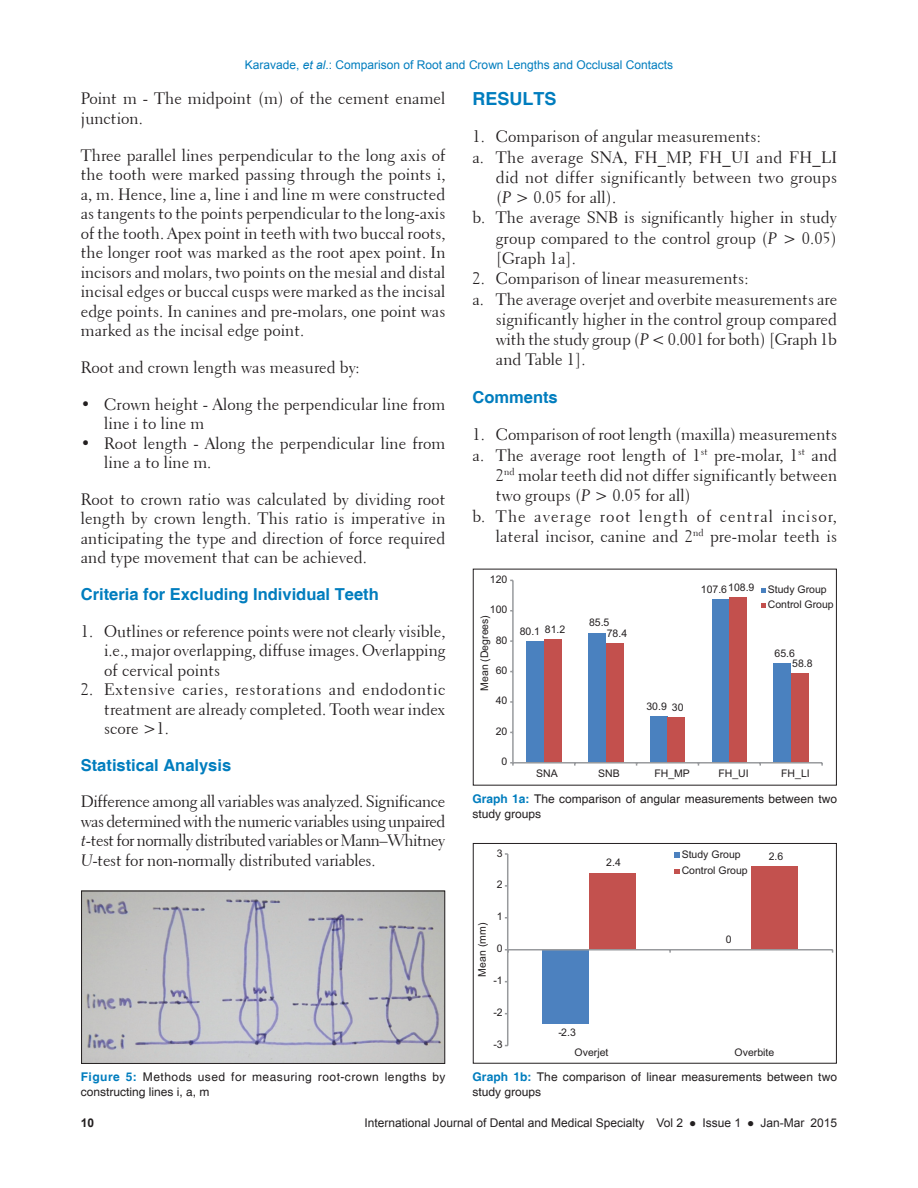
<style>
.page{position:relative;width:918px;height:1188px;background:#fff}
.page>*{position:absolute;margin:0;border:0;box-sizing:border-box;transform-origin:0 0}
.t1{font:700 18px "Helvetica";color:#007dbe}
.t2{font:16.5px/19.5px "Transitional 521 BT Roman A";color:#231f20;text-align:justify}
.t3{font:700 16.5px "Helvetica";color:#007dbe}
.t4{font:16.5px "Transitional 521 BT Roman A";letter-spacing:.065em;color:#231f20}
.t5{font:16.5px "Transitional 521 BT Roman A";letter-spacing:.02em;color:#231f20}
.t6{font:12px/15px "Helvetica";color:#231f20}
.t7{font:12px/15px "Helvetica";letter-spacing:.04em;color:#231f20}
.t8{font:12px "Arial";color:#231f20}
.t9{font:12px "Arial";color:#007dbe}
.t10{font:700 12px "Arial";color:#231f20}
.t11{font:10.5px/16.2px "Arial";color:#231f20}
.s1{font-style:italic}
.s2{font-family:"Transitional 521 BT Cursive A"}
.s3{font-weight:700;color:#007dbe}
</style>
<div class="page">
<img style="left:83px;top:893px;width:360px;height:169px">
<div style="left:81px;top:891px;width:364px;height:173px;border:1px solid #231f20"></div>
<div style="left:542px;top:950px;width:47px;height:73px;background:#4c81bf"></div>
<div style="left:751px;top:867px;width:47px;height:83px;background:#c3514e"></div>
<div style="left:589px;top:873px;width:46px;height:77px;background:#c3514e"></div>
<hr style="left:507px;top:854px;width:1px;height:192px;background:#989a9d">
<hr style="left:508px;top:949px;width:325px;height:2px;background:#989a9d">
<svg style="left:674px;top:853px;width:6px;height:5px"></svg>
<svg style="left:674px;top:869px;width:6px;height:5px"></svg>
<div style="left:473px;top:843px;width:364px;height:220px;border:1px solid #231f20"></div>
<div style="left:773px;top:663px;width:18px;height:100px;background:#4a81bf"></div>
<div style="left:712px;top:599px;width:17px;height:164px;background:#4a81bf"></div>
<div style="left:650px;top:716px;width:17px;height:47px;background:#4a81bf"></div>
<div style="left:588px;top:633px;width:18px;height:130px;background:#4a81bf"></div>
<div style="left:526px;top:641px;width:18px;height:122px;background:#4a81bf"></div>
<div style="left:791px;top:673px;width:18px;height:90px;background:#c3504d"></div>
<div style="left:729px;top:597px;width:18px;height:166px;background:#c3504d"></div>
<div style="left:667px;top:717px;width:18px;height:46px;background:#c3504d"></div>
<div style="left:606px;top:644px;width:17px;height:119px;background:#c3504d"></div>
<div style="left:544px;top:639px;width:18px;height:124px;background:#c3504d"></div>
<hr style="left:512px;top:580px;width:2px;height:183px;background:#989a9d">
<hr style="left:510px;top:762px;width:312px;height:2px;background:#989a9d">
<svg style="left:761px;top:588px;width:5px;height:5px"></svg>
<svg style="left:761px;top:604px;width:5px;height:4px"></svg>
<div style="left:473px;top:569px;width:364px;height:216px;border:1px solid #231f20"></div>
<p class="t9" style="left:245px;top:58px;width:430px">Karavade, <span class="s1">et al</span>.: Comparison of Root and Crown Lengths and Occlusal Contacts</p>
<p class="t2" style="left:81px;top:89px;width:366px">Point m - The midpoint (m) of the cement enamel junction.</p>
<p class="t2" style="left:81px;top:145px;width:366px">Three parallel lines perpendicular to the long axis of the tooth were marked passing through the points i, a, m. Hence, line a, line i and line m were constructed as tangents to the points perpendicular to the long-axis of the tooth. Apex point in teeth with two buccal roots, the longer root was marked as the root apex point. In incisors and molars, two points on the mesial and distal incisal edges or buccal cusps were marked as the incisal edge points. In canines and pre-molars, one point was marked as the incisal edge point.</p>
<p class="t2" style="left:81px;top:358px;width:280px">Root and crown length was measured by:</p>
<p class="t2" style="left:104px;top:394px;width:343px;text-indent:-23px">• Crown height - Along the perpendicular line from line i to line m</p>
<p class="t2" style="left:104px;top:433px;width:343px;text-indent:-23px">• Root length - Along the perpendicular line from line a to line m.</p>
<p class="t2" style="left:81px;top:490px;width:366px">Root to crown ratio was calculated by dividing root length by crown length. This ratio is imperative in anticipating the type and direction of force required and type movement that can be achieved.</p>
<p class="t3" style="left:81px;top:585px;width:299px">Criteria for Excluding Individual Teeth</p>
<p class="t2" style="left:104px;top:621px;width:343px;text-indent:-23px">1. Outlines or reference points were not clearly visible, i.e., major overlapping, diffuse images. Overlapping of cervical points</p>
<p class="t2" style="left:104px;top:680px;width:343px;text-indent:-23px">2. Extensive caries, restorations and endodontic treatment are already completed. Tooth wear index score &gt;1.</p>
<p class="t3" style="left:81px;top:756px;width:152px">Statistical Analysis</p>
<p class="t2" style="left:81px;top:792px;width:366px">Difference among all variables was analyzed. Significance was determined with the numeric variables using unpaired <span class="s2">t</span>-test for normally distributed variables or Mann–Whitney <span class="s2">U-</span>test for non-normally distributed variables.</p>
<p class="t7" style="left:81px;top:1070px;width:366px"><span class="s3">Figure 5:</span> Methods used for measuring root-crown lengths by constructing lines i, a, m</p>
<p class="t1" style="left:472px;top:88px;width:86px">RESULTS</p>
<p class="t2" style="left:472px;top:127px;width:290px">1. Comparison of angular measurements:</p>
<p class="t5" style="left:472px;top:147px;width:366px">a. The average SNA, FH_MP, FH_UI and FH_LI</p>
<p class="t2" style="left:496px;top:168px;width:343px">did not differ significantly between two groups</p>
<p class="t2" style="left:496px;top:188px;width:122px">(<span class="s2">P</span> &gt; 0.05 for all).</p>
<p class="t2" style="left:472px;top:208px;width:366px">b. The average SNB is significantly higher in study</p>
<p class="t2" style="left:496px;top:228px;width:343px">group compared to the control group (<span class="s2">P</span> &gt; 0.05)</p>
<p class="t2" style="left:496px;top:249px;width:82px">[Graph 1a].</p>
<p class="t2" style="left:472px;top:269px;width:278px">2. Comparison of linear measurements:</p>
<p class="t2" style="left:472px;top:289px;width:366px">a. The average overjet and overbite measurements are</p>
<p class="t2" style="left:496px;top:310px;width:343px">significantly higher in the control group compared</p>
<p class="t2" style="left:496px;top:330px;width:343px">with the study group (<span class="s2">P</span> &lt; 0.001 for both) [Graph 1b</p>
<p class="t2" style="left:496px;top:350px;width:91px">and Table 1].</p>
<p class="t3" style="left:472px;top:388px;width:87px">Comments</p>
<p class="t2" style="left:472px;top:425px;width:366px">1. Comparison of root length (maxilla) measurements</p>
<p class="t2" style="left:472px;top:445px;width:366px">a. The average root length of 1<sup>st</sup> pre-molar, 1<sup>st</sup> and</p>
<p class="t2" style="left:496px;top:466px;width:343px">2<sup>nd</sup> molar teeth did not differ significantly between</p>
<p class="t2" style="left:496px;top:486px;width:197px">two groups (<span class="s2">P</span> &gt; 0.05 for all)</p>
<p class="t4" style="left:473px;top:506px;width:366px">b. The average root length of central incisor,</p>
<p class="t2" style="left:496px;top:527px;width:343px">lateral incisor, canine and 2<sup>nd</sup> pre-molar teeth is</p>
<p class="t11" style="left:490px;top:572px;width:19px">120</p>
<p class="t11" style="left:490px;top:602px;width:19px">100</p>
<p class="t11" style="left:477px;top:691px;width:77px;rotate:-90deg">Mean (Degrees)</p>
<p class="t11" style="left:496px;top:633px;width:13px">80</p>
<p class="t11" style="left:496px;top:663px;width:13px">60</p>
<p class="t11" style="left:496px;top:694px;width:13px">40</p>
<p class="t11" style="left:496px;top:724px;width:13px">20</p>
<p class="t11" style="left:502px;top:755px;width:7px">0</p>
<p class="t11" style="left:545px;top:622px;width:22px">81.2</p>
<p class="t11" style="left:520px;top:624px;width:22px">80.1</p>
<p class="t11" style="left:589px;top:616px;width:22px">85.5</p>
<p class="t11" style="left:607px;top:627px;width:22px">78.4</p>
<p class="t11" style="left:646px;top:699px;width:22px">30.9</p>
<p class="t11" style="left:672px;top:700px;width:13px">30</p>
<p class="t11" style="left:728px;top:580px;width:28px">108.9</p>
<p class="t11" style="left:701px;top:582px;width:28px">107.6</p>
<p class="t11" style="left:768px;top:583px;width:67px;line-height:15.5px">Study Group<br>Control Group</p>
<p class="t11" style="left:775px;top:646px;width:22px">65.6</p>
<p class="t11" style="left:792px;top:656px;width:22px">58.8</p>
<p class="t11" style="left:536px;top:766px;width:23px">SNA</p>
<p class="t11" style="left:598px;top:766px;width:23px">SNB</p>
<p class="t11" style="left:654px;top:766px;width:37px">FH_MP</p>
<p class="t11" style="left:718px;top:766px;width:32px">FH_UI</p>
<p class="t11" style="left:781px;top:766px;width:30px">FH_LI</p>
<p class="t6" style="left:472px;top:791px;width:366px"><span class="s3">Graph 1a:</span> The comparison of angular measurements between two study groups</p>
<p class="t11" style="left:497px;top:846px;width:7px">3</p>
<p class="t11" style="left:497px;top:878px;width:7px">2</p>
<p class="t11" style="left:497px;top:910px;width:7px">1</p>
<p class="t11" style="left:475px;top:977px;width:55px;rotate:-90deg">Mean (mm)</p>
<p class="t11" style="left:497px;top:942px;width:7px">0</p>
<p class="t11" style="left:493px;top:974px;width:11px">-1</p>
<p class="t11" style="left:493px;top:1006px;width:11px">-2</p>
<p class="t11" style="left:493px;top:1037px;width:11px">-3</p>
<p class="t11" style="left:606px;top:856px;width:16px">2.4</p>
<p class="t11" style="left:559px;top:1025px;width:19px">-2.3</p>
<p class="t11" style="left:682px;top:847px;width:67px">Study Group<br>Control Group</p>
<p class="t11" style="left:769px;top:849px;width:16px">2.6</p>
<p class="t11" style="left:726px;top:932px;width:7px">0</p>
<p class="t11" style="left:575px;top:1045px;width:35px">Overjet</p>
<p class="t11" style="left:735px;top:1045px;width:41px">Overbite</p>
<p class="t6" style="left:472px;top:1069px;width:366px"><span class="s3">Graph 1b:</span> The comparison of linear measurements between two study groups</p>
<p class="t10" style="left:81px;top:1117px;width:15px">10</p>
<p class="t8" style="left:364px;top:1117px;width:474px">International Journal of Dental and Medical Specialty Vol 2 ● Issue 1 ● Jan-Mar 2015</p>
</div>
